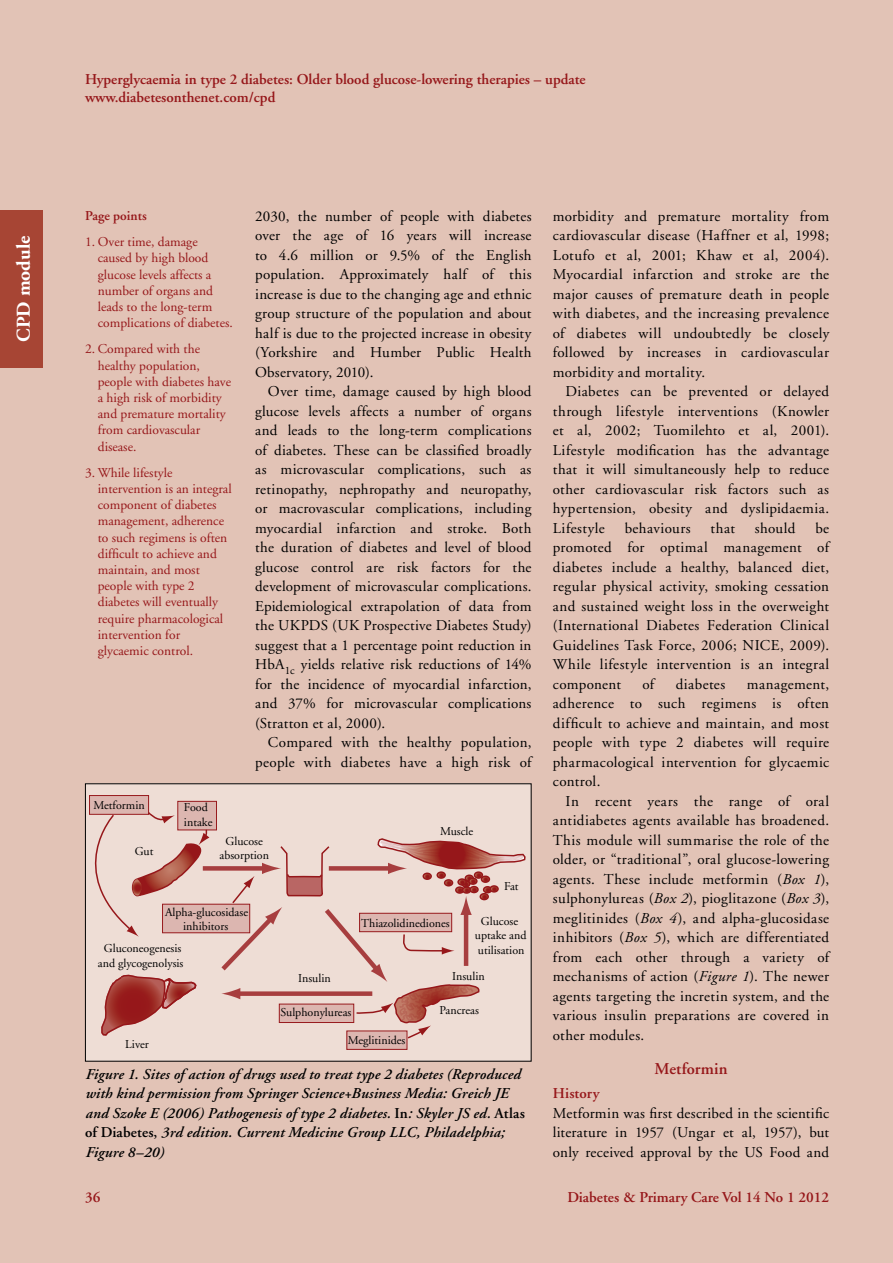
<style>
.page{position:relative;width:893px;height:1263px;background:#e2c3b6}
.page>*{position:absolute;margin:0;border:0;box-sizing:border-box;transform-origin:0 0}
.t1{font:700 19.5px "Adobe Garamond";letter-spacing:-.01em;color:#fff}
.t2{font:600 16.5px "Adobe Garamond";letter-spacing:.01em;color:#96171a}
.t3{font:15px/19.5px "Adobe Garamond";letter-spacing:.02em;color:#000;text-align:justify}
.t4{font:italic 600 15px/19.5px "Adobe Garamond";letter-spacing:.01em;color:#000}
.t5{font:600 15px/18px "Adobe Garamond";color:#96171a}
.t6{font:13.5px/16.2px "Adobe Garamond";color:#96171a}
.t7{font:600 13.5px "Adobe Garamond";color:#96171a}
.t8{font:12px/14.4px "Adobe Garamond";color:#000;text-align:center}
.s1{font-style:normal}
.s2{font-style:italic}
</style>
<div class="page">
<div style="left:0;top:210px;width:43px;height:157px;background:#a74534"></div>
<div style="left:85px;top:784px;width:446px;height:277px;background:#eeddd5"></div>
<svg style="left:101px;top:974px;width:96px;height:62px"></svg>
<svg style="left:94px;top:811px;width:116px;height:126px"></svg>
<div style="left:90px;top:795px;width:59px;height:19px;background:#dcb6b0"></div>
<div style="left:89px;top:795px;width:60px;height:20px;border:1px solid #981b1e"></div>
<div style="left:178px;top:801px;width:38px;height:29px;background:#dcb6b0"></div>
<div style="left:177px;top:801px;width:40px;height:29px;border:1px solid #981b1e"></div>
<div style="left:163px;top:904px;width:87px;height:29px;background:#dcb6b0"></div>
<div style="left:162px;top:904px;width:88px;height:29px;border:1px solid #981b1e"></div>
<div style="left:203px;top:866px;width:63px;height:5px;background:#a73e3f"></div>
<svg style="left:221px;top:838px;width:305px;height:212px"></svg>
<h1 class="t1" style="left:13px;top:341px;width:107px;rotate:-90deg">CPD module</h1>
<p class="t5" style="left:85px;top:71px;width:502px">Hyperglycaemia in type 2 diabetes: Older blood glucose-lowering therapies – update www.diabetesonthenet.com/cpd</p>
<p class="t7" style="left:85px;top:208px;width:63px">Page points</p>
<p class="t6" style="left:98px;top:234px;width:137px;text-indent:-13px">1. Over time, damage caused by high blood glucose levels affects a number of organs and leads to the long-term complications of diabetes.</p>
<p class="t6" style="left:98px;top:341px;width:135px;text-indent:-13px">2. Compared with the healthy population, people with diabetes have a high risk of morbidity and premature mortality from cardiovascular disease.</p>
<p class="t6" style="left:98px;top:465px;width:135px;text-indent:-13px">3. While lifestyle intervention is an integral component of diabetes management, adherence to such regimens is often difficult to achieve and maintain, and most people with type 2 diabetes will eventually require pharmacological intervention for glycaemic control.</p>
<p class="t3" style="left:255px;top:207px;width:278px">2030, the number of people with diabetes over the age of 16 years will increase to 4.6 million or 9.5% of the English population. Approximately half of this increase is due to the changing age and ethnic group structure of the population and about half is due to the projected increase in obesity (Yorkshire and Humber Public Health Observatory, 2010).</p>
<p class="t3" style="left:255px;top:382px;width:278px;text-indent:13px">Over time, damage caused by high blood glucose levels affects a number of organs and leads to the long-term complications of diabetes. These can be classified broadly as microvascular complications, such as retinopathy, nephropathy and neuropathy, or macrovascular complications, including myocardial infarction and stroke. Both the duration of diabetes and level of blood glucose control are risk factors for the development of microvascular complications.<br>Epidemiological extrapolation of data from the UKPDS (UK Prospective Diabetes Study) suggest that a 1 percentage point reduction in HbA<sub>1c</sub> yields relative risk reductions of 14% for the incidence of myocardial infarction, and 37% for microvascular complications (Stratton et al, 2000).</p>
<p class="t3" style="left:255px;top:733px;width:278px;text-align:right">Compared with the healthy population, people with diabetes have a high risk of</p>
<p class="t8" style="left:94px;top:798px;width:53px">Metformin</p>
<p class="t8" style="left:184px;top:800px;width:30px;text-align:left">Food intake</p>
<p class="t8" style="left:135px;top:845px;width:20px">Gut</p>
<p class="t8" style="left:220px;top:834px;width:51px">Glucose absorption</p>
<p class="t8" style="left:165px;top:905px;width:85px">Alpha-glucosidase inhibitors</p>
<p class="t8" style="left:98px;top:942px;width:87px">Gluconeogenesis and glycogenolysis</p>
<p class="t8" style="left:125px;top:1037px;width:25px">Liver</p>
<p class="t8" style="left:440px;top:824px;width:35px">Muscle</p>
<p class="t8" style="left:504px;top:879px;width:16px">Fat</p>
<p class="t8" style="left:298px;top:971px;width:34px">Insulin</p>
<p class="t8" style="left:361px;top:916px;width:90px">Thiazolidinediones</p>
<p class="t8" style="left:475px;top:914px;width:53px">Glucose uptake and utilisation</p>
<p class="t8" style="left:452px;top:970px;width:34px">Insulin</p>
<p class="t8" style="left:281px;top:1006px;width:72px">Sulphonylureas</p>
<p class="t8" style="left:348px;top:1033px;width:59px">Meglitinides</p>
<p class="t8" style="left:439px;top:1003px;width:41px">Pancreas</p>
<p class="t4" style="left:85px;top:1064px;width:441px">Figure 1. Sites of action of drugs used to treat type 2 diabetes (Reproduced with kind permission from Springer Science+Business Media: Greich JE and Szoke E (2006) Pathogenesis of type 2 diabetes. <span class="s1">In</span>: Skyler JS ed. <span class="s1">Atlas of Diabetes,</span> 3rd edition. Current Medicine Group LLC, Philadelphia; Figure 8–20)</p>
<p class="t3" style="left:553px;top:207px;width:278px">morbidity and premature mortality from cardiovascular disease (Haffner et al, 1998; Lotufo et al, 2001; Khaw et al, 2004).<br>Myocardial infarction and stroke are the major causes of premature death in people with diabetes, and the increasing prevalence of diabetes will undoubtedly be closely followed by increases in cardiovascular morbidity and mortality.</p>
<p class="t3" style="left:553px;top:382px;width:278px;text-indent:13px">Diabetes can be prevented or delayed through lifestyle interventions (Knowler et al, 2002; Tuomilehto et al, 2001).<br>Lifestyle modification has the advantage that it will simultaneously help to reduce other cardiovascular risk factors such as hypertension, obesity and dyslipidaemia.<br>Lifestyle</p>
<p class="t3" style="left:553px;top:519px;width:278px;text-indent:263px">be promoted for optimal management of diabetes include a healthy, balanced diet, regular physical activity, smoking cessation and sustained weight loss in the overweight (International Diabetes Federation Clinical Guidelines Task Force, 2006; NICE, 2009).<br>While lifestyle intervention is an integral component</p>
<p class="t3" style="left:625px;top:519px;width:68px">behaviours</p>
<p class="t3" style="left:711px;top:519px;width:26px">that</p>
<p class="t3" style="left:755px;top:519px;width:42px">should</p>
<p class="t3" style="left:642px;top:675px;width:13px">of</p>
<p class="t3" style="left:676px;top:675px;width:51px">diabetes</p>
<p class="t3" style="left:553px;top:675px;width:278px;text-indent:194px">management, adherence to such regimens is often difficult to achieve and maintain, and most people with type 2 diabetes will require pharmacological intervention for glycaemic control.</p>
<p class="t3" style="left:553px;top:792px;width:278px;text-indent:13px">In recent years the range of oral antidiabetes agents available has broadened.<br>This module will summarise the role of the older, or “traditional”, oral glucose-lowering agents. These include metformin (<span class="s2">Box 1</span>), sulphonylureas (<span class="s2">Box 2</span>), pioglitazone (<span class="s2">Box 3</span>), meglitinides (<span class="s2">Box 4</span>), and alpha-glucosidase inhibitors (<span class="s2">Box 5</span>), which are differentiated from each other through a variety of mechanisms of action (<span class="s2">Figure 1</span>). The newer agents targeting the incretin system, and the various insulin preparations are covered in other modules.</p>
<p class="t2" style="left:654px;top:1060px;width:75px">Metformin</p>
<p class="t5" style="left:553px;top:1085px;width:48px">History</p>
<p class="t3" style="left:553px;top:1104px;width:278px">Metformin was first described in the scientific literature in 1957 (Ungar et al, 1957), but only received approval by the US Food and</p>
<p class="t5" style="left:85px;top:1188px;width:17px">36</p>
<p class="t5" style="left:567px;top:1188px;width:263px">Diabetes &amp; Primary Care Vol 14 No 1 2012</p>
</div>
